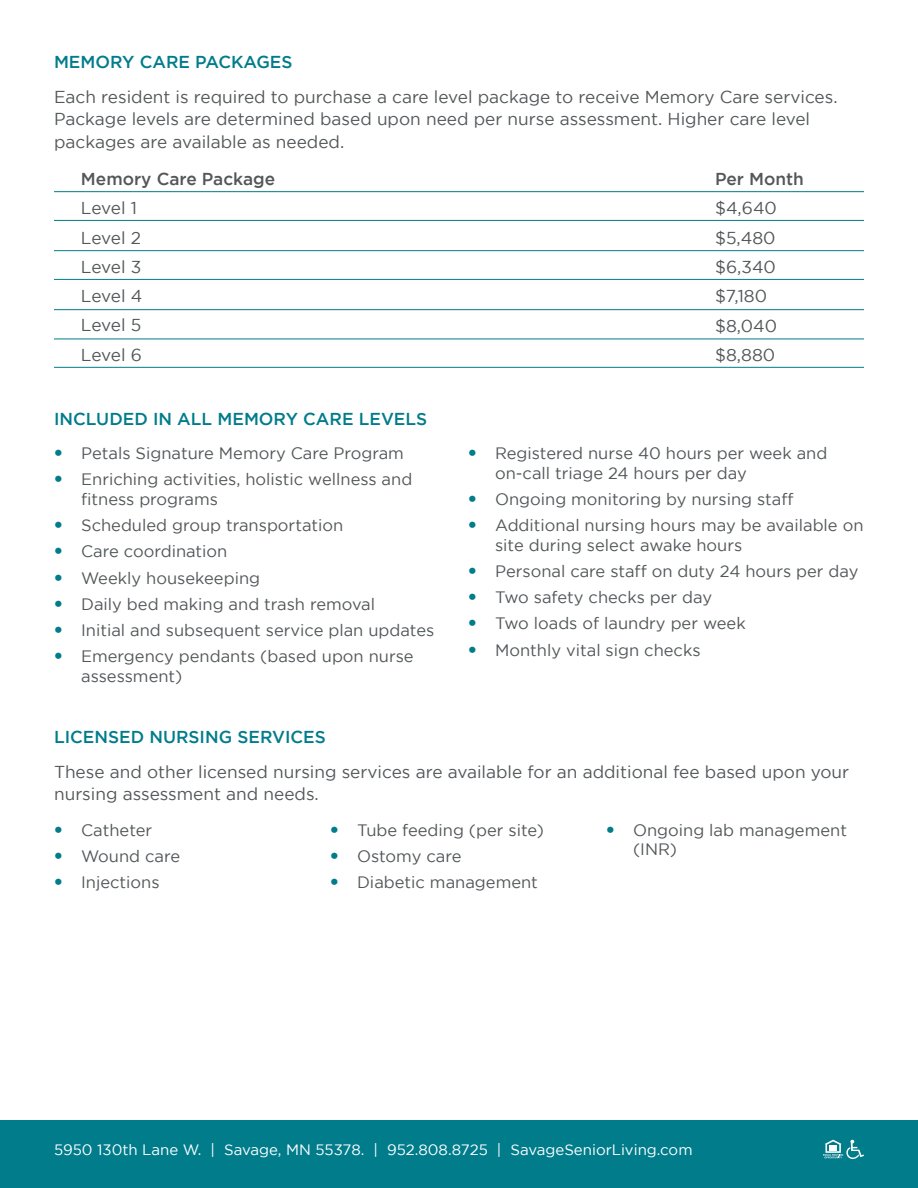
<style>
.page{position:relative;width:918px;height:1188px;background:#fff}
.page>*{position:absolute;margin:0;border:0;box-sizing:border-box;transform-origin:0 0}
.t1{font:17.25px/29.2px "Gotham";color:#535759}
.t2{font:500 17.25px "Gotham";color:#007c8b}
.t3{font:17.25px/29.2px "Gotham";letter-spacing:-.02em;color:#535759}
.t4{font:500 17.25px "Gotham";color:#535759}
.t5{font:16.5px/19.5px "Gotham";color:#535759}
.t6{font:15px "Gotham";color:#fff}
.s1{font-family:"Trade Gothic LT Std";font-weight:300;font-size:17.25px;color:#007c8b}
</style>
<div class="page">
<hr style="left:54px;top:191px;width:810px;height:1px;background:#007c8b">
<hr style="left:54px;top:220px;width:810px;height:1px;background:#007c8b">
<hr style="left:54px;top:250px;width:810px;height:1px;background:#007c8b">
<hr style="left:54px;top:279px;width:810px;height:1px;background:#007c8b">
<hr style="left:54px;top:309px;width:810px;height:1px;background:#007c8b">
<hr style="left:54px;top:339px;width:810px;height:1px;background:#007c8b">
<hr style="left:54px;top:367px;width:810px;height:1px;background:#007c8b">
<div style="left:0;top:1120px;width:918px;height:68px;background:#007c8b"></div>
<svg style="left:823px;top:1140px;width:41px;height:19px"></svg>
<p class="t2" style="left:54px;top:52px;width:240px">MEMORY CARE PACKAGES</p>
<p class="t1" style="left:54px;top:85px;width:785px;line-height:22.5px">Each resident is required to purchase a care level package to receive Memory Care services.<br>Package levels are determined based upon need per nurse assessment. Higher care level packages are available as needed.</p>
<p class="t4" style="left:81px;top:169px;width:196px">Memory Care Package</p>
<p class="t3" style="left:81px;top:193px;width:63px">Level 1<br>Level 2<br>Level 3<br>Level 4<br>Level 5<br>Level 6</p>
<p class="t2" style="left:54px;top:409px;width:375px">INCLUDED IN ALL MEMORY CARE LEVELS</p>
<p class="t5" style="left:54px;top:443px;width:351px"><span class="s1">•</span> Petals Signature Memory Care Program</p>
<p class="t5" style="left:81px;top:470px;width:333px;text-indent:-27px"><span class="s1">•</span> Enriching activities, holistic wellness and fitness programs</p>
<p class="t5" style="left:54px;top:515px;width:291px"><span class="s1">•</span> Scheduled group transportation</p>
<p class="t5" style="left:54px;top:542px;width:175px"><span class="s1">•</span> Care coordination</p>
<p class="t5" style="left:54px;top:568px;width:208px"><span class="s1">•</span> Weekly housekeeping</p>
<p class="t5" style="left:54px;top:594px;width:323px"><span class="s1">•</span> Daily bed making and trash removal</p>
<p class="t5" style="left:54px;top:620px;width:382px"><span class="s1">•</span> Initial and subsequent service plan updates</p>
<p class="t5" style="left:81px;top:647px;width:334px;text-indent:-27px"><span class="s1">•</span> Emergency pendants (based upon nurse assessment)</p>
<p class="t2" style="left:54px;top:727px;width:273px">LICENSED NURSING SERVICES</p>
<p class="t4" style="left:715px;top:169px;width:90px">Per Month</p>
<p class="t1" style="left:715px;top:194px;width:63px">$4,640 $5,480 $6,340 $7,180 $8,040 $8,880</p>
<p class="t5" style="left:495px;top:443px;width:334px;text-indent:-27px"><span class="s1">•</span> Registered nurse 40 hours per week and on-call triage 24 hours per day</p>
<p class="t5" style="left:468px;top:489px;width:327px"><span class="s1">•</span> Ongoing monitoring by nursing staff</p>
<p class="t5" style="left:495px;top:515px;width:370px;text-indent:-27px"><span class="s1">•</span> Additional nursing hours may be available on site during select awake hours</p>
<p class="t5" style="left:468px;top:561px;width:392px"><span class="s1">•</span> Personal care staff on duty 24 hours per day</p>
<p class="t5" style="left:468px;top:587px;width:246px"><span class="s1">•</span> Two safety checks per day</p>
<p class="t5" style="left:468px;top:614px;width:279px"><span class="s1">•</span> Two loads of laundry per week</p>
<p class="t5" style="left:468px;top:640px;width:234px"><span class="s1">•</span> Monthly vital sign checks</p>
<p class="t1" style="left:54px;top:760px;width:797px;line-height:22.5px">These and other licensed nursing services are available for an additional fee based upon your nursing assessment and needs.</p>
<p class="t5" style="left:54px;top:820px;width:100px"><span class="s1">•</span> Catheter</p>
<p class="t5" style="left:54px;top:846px;width:128px"><span class="s1">•</span> Wound care</p>
<p class="t5" style="left:54px;top:872px;width:107px"><span class="s1">•</span> Injections</p>
<p class="t5" style="left:330px;top:820px;width:215px"><span class="s1">•</span> Tube feeding (per site)</p>
<p class="t5" style="left:330px;top:846px;width:133px"><span class="s1">•</span> Ostomy care</p>
<p class="t5" style="left:330px;top:872px;width:209px"><span class="s1">•</span> Diabetic management</p>
<p class="t5" style="left:633px;top:820px;width:215px;text-indent:-27px"><span class="s1">•</span> Ongoing lab management (INR)</p>
<p class="t6" style="left:54px;top:1141px;width:640px">5950 130th Lane W. | Savage, MN 55378. | 952.808.8725 | SavageSeniorLiving.com</p>
</div>
